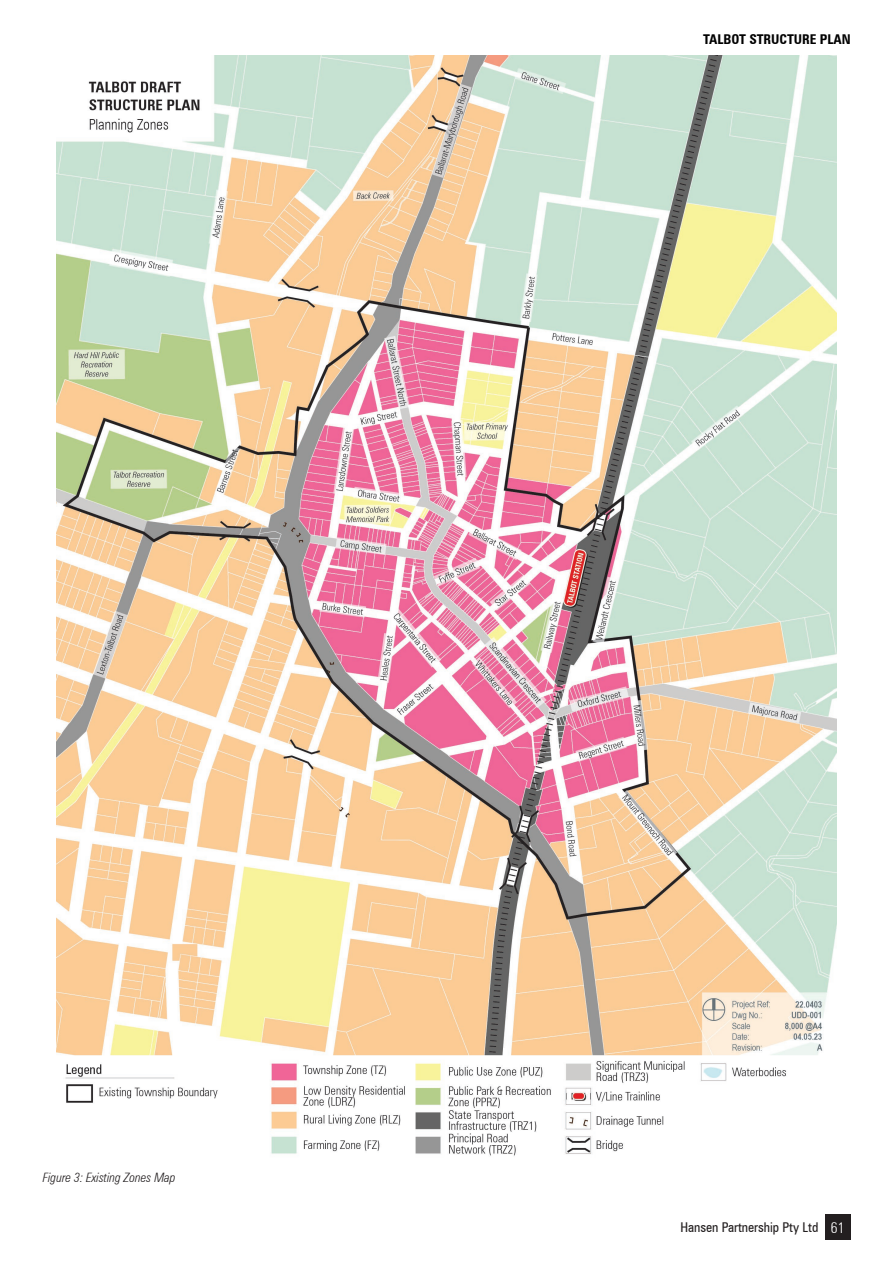
<style>
.page{position:relative;width:893px;height:1263px;background:#fff}
.page>*{position:absolute;margin:0;border:0;box-sizing:border-box;transform-origin:0 0}
.t1{font:condensed 13.5px "Zurich BT";color:#231f20}
.t2{font:700 condensed 13.5px "Zurich BT";color:#000}
.t3{font:italic 300 condensed 12.9px "Zurich BT";color:#231f20}
.s1{font-weight:300;font-size:15px;color:#fff}
</style>
<div class="page">
<div style="left:825px;top:1214px;width:25px;height:26px;background:#231f20"></div>
<img style="left:56px;top:55px;width:780px;height:1101px">
<p class="t3" style="left:43px;top:1169px;width:134px">Figure 3: Existing Zones Map</p>
<p class="t2" style="left:703px;top:31px;width:149px">TALBOT STRUCTURE PLAN</p>
<p class="t1" style="left:680px;top:1219px;width:166px">Hansen Partnership Pty Ltd <span class="s1">61</span></p>
</div>
